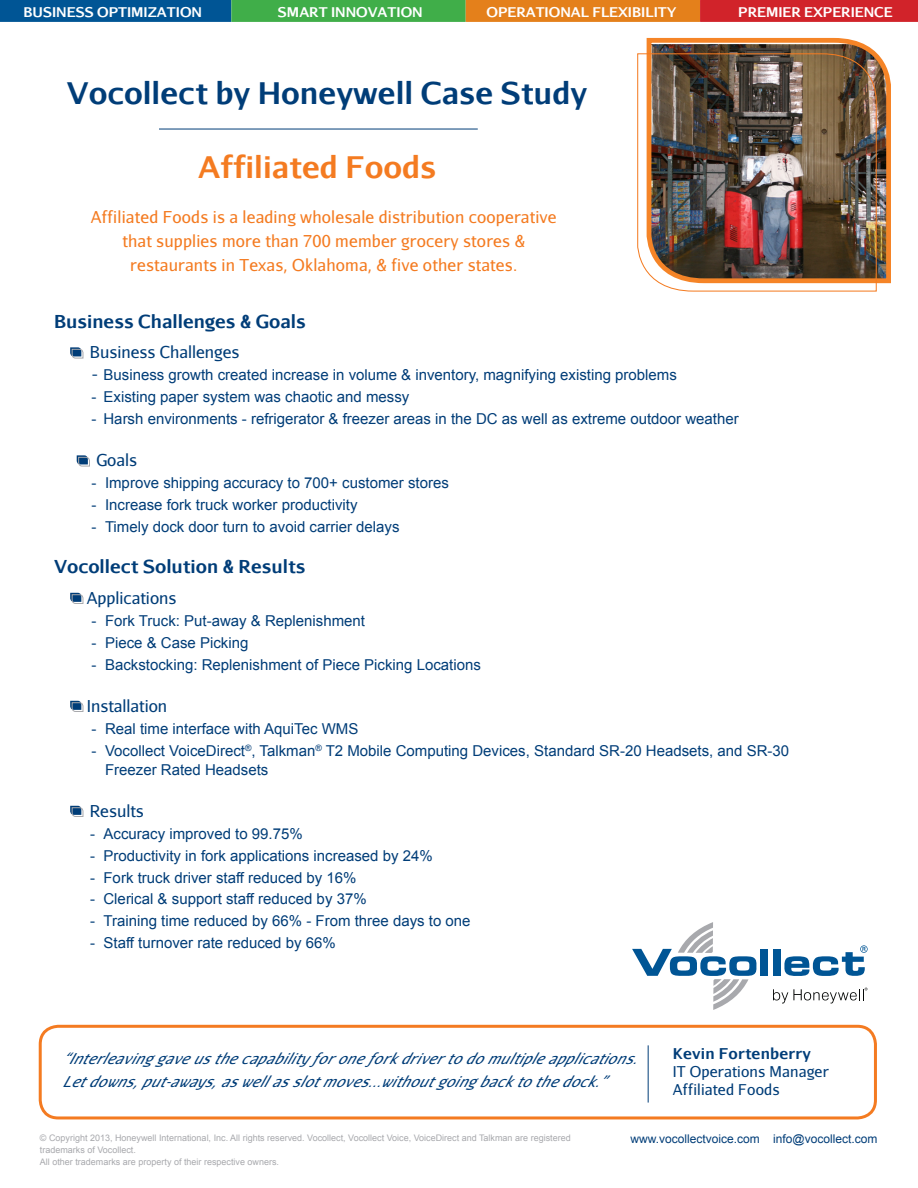
<style>
.page{position:relative;width:918px;height:1188px;background:#fff}
.page>*{position:absolute;margin:0;border:0;box-sizing:border-box;transform-origin:0 0}
.t1{font:700 30px "Aurulent Sans";color:#003d78}
.t2{font:700 30px "Aurulent Sans";color:#f47b21}
.Side_bar_copy{font:700 18px "Aurulent Sans";color:#003d78}
.t3{font:16.5px "Aurulent Sans";letter-spacing:.01em;color:#f47b21}
.Side_bar_copy-2{font:16.5px "Aurulent Sans";color:#003d78}
.Side_bar_copy-3{font:15px "Arial";color:#003d78}
.t4{font:italic 15px/22.5px "Aurulent Sans";color:#003d78}
.t5{font:15px "Aurulent Sans";letter-spacing:.01em;color:#003d78}
.t6{font:700 15px "Aurulent Sans";letter-spacing:.01em;color:#003d78}
.t7{font:700 13.5px "Aurulent Sans";color:#fff}
.body_Copy{font:12px "Arial";color:#003d78}
.t8{font:9px/12px "Arial";color:#a8a9ad}
.s1{font-family:"Verdana"}
</style>
<div class="page">
<div style="left:0;top:0;width:231px;height:22px;background:#005595"></div>
<div style="left:231px;top:0;width:235px;height:22px;background:#40ae49;border:2px solid #40ae49"></div>
<div style="left:466px;top:0;width:234px;height:22px;background:#e4801b;border:2px solid #e4801b"></div>
<div style="left:700px;top:0;width:218px;height:22px;background:#d1232a"></div>
<hr style="left:159px;top:129px;width:319px;height:1px;background:#003d78">
<img style="left:646px;top:37px;width:245px;height:247px">
<img style="left:637px;top:53px;width:240px;height:239px">
<hr style="left:648px;top:1045px;width:1px;height:58px;background:#003d78">
<div style="left:39px;top:1025px;width:838px;height:94px;border:3px solid #f47b21;border-radius:18px"></div>
<svg style="left:70px;top:347px;width:14px;height:12px"></svg>
<svg style="left:77px;top:455px;width:13px;height:12px"></svg>
<svg style="left:70px;top:593px;width:14px;height:11px"></svg>
<svg style="left:70px;top:701px;width:14px;height:11px"></svg>
<svg style="left:70px;top:806px;width:14px;height:11px"></svg>
<svg style="left:773px;top:988px;width:95px;height:16px"></svg>
<div style="left:761px;top:949px;width:7px;height:27px;background:#005595"></div>
<div style="left:773px;top:949px;width:7px;height:27px;background:#005595"></div>
<svg style="left:784px;top:945px;width:84px;height:31px"></svg>
<svg style="left:632px;top:922px;width:125px;height:88px"></svg>
<p class="t7" style="left:23px;top:2px;width:180px">BUSINESS OPTIMIZATION</p>
<p class="t7" style="left:278px;top:2px;width:146px">SMART INNOVATION</p>
<p class="t7" style="left:486px;top:2px;width:191px">OPERATIONAL FLEXIBILITY</p>
<p class="t7" style="left:738px;top:2px;width:156px">PREMIER EXPERIENCE</p>
<p class="t1" style="left:67px;top:70px;width:522px">Vocollect by Honeywell Case Study</p>
<p class="t2" style="left:198px;top:144px;width:240px">Affiliated Foods</p>
<p class="t3" style="left:91px;top:206px;width:468px">Affiliated Foods is a leading wholesale distribution cooperative</p>
<p class="t3" style="left:122px;top:230px;width:404px">that supplies more than 700 member grocery stores &amp;</p>
<p class="t3" style="left:130px;top:254px;width:389px">restaurants in Texas, Oklahoma, &amp; five other states.</p>
<p class="Side_bar_copy" style="left:54px;top:308px;width:253px">Business Challenges &amp; Goals</p>
<p class="Side_bar_copy-2" style="left:90px;top:342px;width:151px">Business Challenges</p>
<p class="Side_bar_copy-3" style="left:92px;top:365px;width:587px"><span class="s1">-</span> Business growth created increase in volume &amp; inventory, magnifying existing problems</p>
<p class="Side_bar_copy-3" style="left:92px;top:387px;width:319px">- Existing paper system was chaotic and messy</p>
<p class="Side_bar_copy-3" style="left:92px;top:409px;width:649px">- Harsh environments - refrigerator &amp; freezer areas in the DC as well as extreme outdoor weather</p>
<p class="Side_bar_copy-2" style="left:96px;top:450px;width:42px">Goals</p>
<p class="Side_bar_copy-3" style="left:92px;top:473px;width:359px">- Improve shipping accuracy to 700+ customer stores</p>
<p class="Side_bar_copy-3" style="left:92px;top:495px;width:268px">- Increase fork truck worker productivity</p>
<p class="Side_bar_copy-3" style="left:92px;top:517px;width:310px">- Timely dock door turn to avoid carrier delays</p>
<p class="Side_bar_copy" style="left:54px;top:553px;width:253px">Vocollect Solution &amp; Results</p>
<p class="Side_bar_copy-2" style="left:87px;top:587px;width:91px">Applications</p>
<p class="Side_bar_copy-3" style="left:92px;top:611px;width:275px">- Fork Truck: Put-away &amp; Replenishment</p>
<p class="Side_bar_copy-3" style="left:92px;top:633px;width:158px">- Piece &amp; Case Picking</p>
<p class="Side_bar_copy-3" style="left:92px;top:655px;width:391px">- Backstocking: Replenishment of Piece Picking Locations</p>
<p class="Side_bar_copy-2" style="left:87px;top:695px;width:82px">Installation</p>
<p class="Side_bar_copy-3" style="left:92px;top:719px;width:268px">- Real time interface with AquiTec WMS</p>
<p class="Side_bar_copy-3" style="left:92px;top:741px;width:699px">- Vocollect VoiceDirect<sup>®</sup>, Talkman<sup>®</sup> T2 Mobile Computing Devices, Standard SR-20 Headsets, and SR-30</p>
<p class="Side_bar_copy-3" style="left:105px;top:760px;width:165px">Freezer Rated Headsets</p>
<p class="Side_bar_copy-2" style="left:90px;top:800px;width:56px">Results</p>
<p class="Side_bar_copy-3" style="left:90px;top:824px;width:214px">- Accuracy improved to 99.75%</p>
<p class="Side_bar_copy-3" style="left:90px;top:846px;width:344px">- Productivity in fork applications increased by 24%</p>
<p class="Side_bar_copy-3" style="left:90px;top:868px;width:268px">- Fork truck driver staff reduced by 16%</p>
<p class="Side_bar_copy-3" style="left:90px;top:889px;width:278px">- Clerical &amp; support staff reduced by 37%</p>
<p class="Side_bar_copy-3" style="left:90px;top:911px;width:382px">- Training time reduced by 66% - From three days to one</p>
<p class="Side_bar_copy-3" style="left:90px;top:933px;width:247px">- Staff turnover rate reduced by 66%</p>
<p class="t4" style="left:62px;top:1047px;width:582px">“Interleavinggaveusthecapabilityforoneforkdrivertodomultipleapplications.<br>Letdowns,put-aways,aswellasslotmoves...withoutgoingbacktothedock.”</p>
<p class="t6" style="left:673px;top:1042px;width:139px">Kevin Fortenberry</p>
<p class="t5" style="left:673px;top:1062px;width:158px">IT Operations Manager</p>
<p class="t5" style="left:673px;top:1080px;width:108px">Affiliated Foods</p>
<p class="t8" style="left:40px;top:1131px;width:532px">© Copyright 2013, Honeywell International, Inc. All rights reserved. Vocollect, Vocollect Voice, VoiceDirect and Talkman are registered trademarks of Vocollect.</p>
<p class="t8" style="left:40px;top:1155px;width:241px">All other trademarks are property of their respective owners.</p>
<p class="body_Copy" style="left:631px;top:1131px;width:248px">www.vocollectvoice.com info@vocollect.com</p>
</div>
